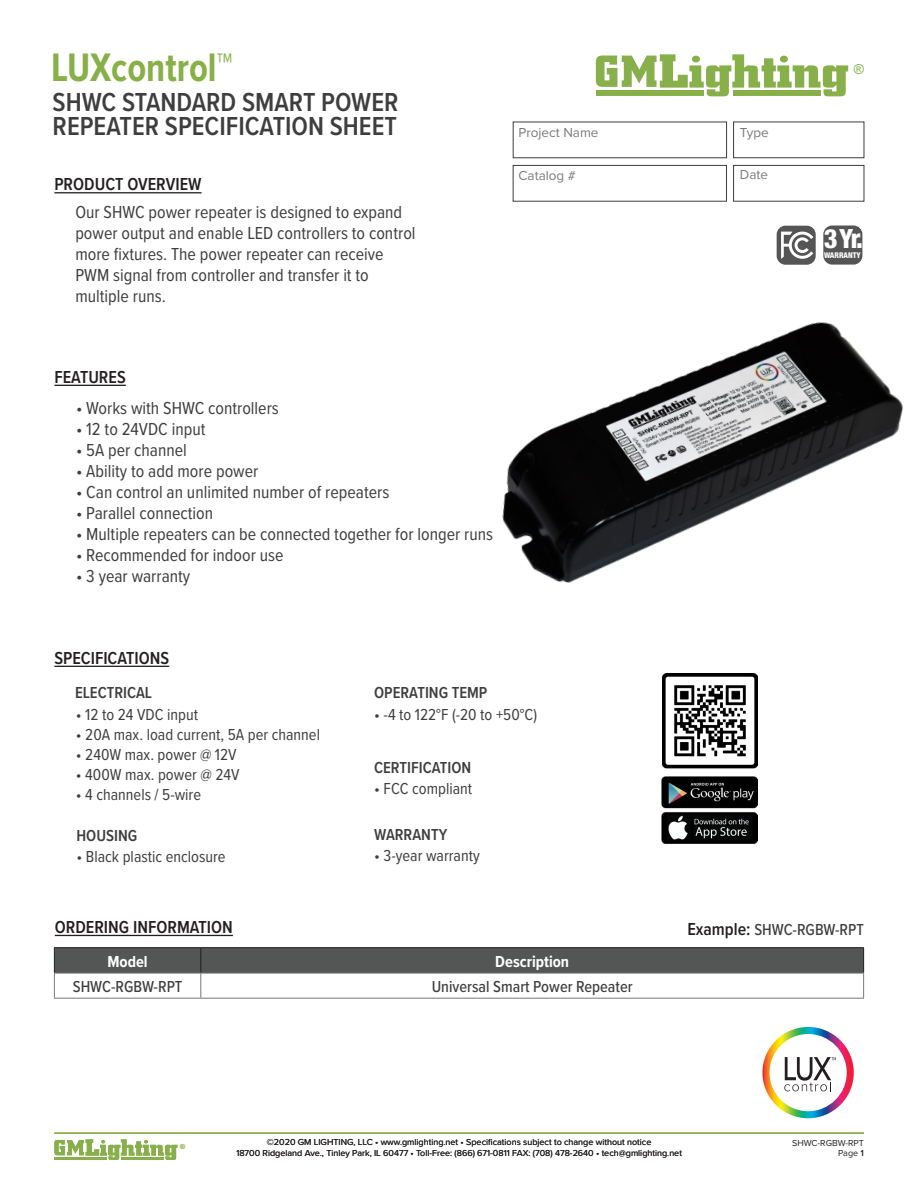
<style>
.page{position:relative;width:918px;height:1188px;background:#fff}
.page>*{position:absolute;margin:0;border:0;box-sizing:border-box;transform-origin:0 0}
.t1{font:700 41.25px "Proxima Nova Cond";color:#87b047;scale:.93 1}
.t2{font:600 27px/24px "Proxima Nova Cond";color:#3e3e3f}
.t3{font:800 condensed 26.55px "Helvetica Neue LT Std";color:#fff}
.t4{font:18px/21px "Proxima Nova Cond";color:#3e3e3f}
.t5{font:600 18px "Proxima Nova Cond";color:#231f20}
.t6{font:16.5px "Proxima Nova Cond";color:#3e3e3f}
.t7{font:500 16.5px "Proxima Nova Cond";color:#3e3e3f}
.t8{font:600 16.5px "Proxima Nova Cond";color:#3e3e3f}
.t9{font:700 16.5px "Proxima Nova Cond";color:#fff}
.t10{font:13.8px "Arial";color:#87b04a}
.t11{font:13.5px "Proxima Nova";color:#797a79}
.t12{font:9px/10.8px "Proxima Nova";color:#231f20;text-align:right}
.t13{font:800 condensed 7.95px "Helvetica Neue LT Std";color:#fff}
.t14{font:6.75px "Arial";color:#87b04a}
.s1{font-weight:600;font-size:18px;color:#231f20}
.s2{font-weight:600}
</style>
<div class="page">
<svg style="left:596px;top:54px;width:252px;height:42px"></svg>
<div style="left:596px;top:90px;width:108px;height:5px;background:#87b04a"></div>
<div style="left:733px;top:91px;width:88px;height:5px;background:#87b04a"></div>
<div style="left:733px;top:122px;width:131px;height:36px;border:1px solid #3e3e3f"></div>
<div style="left:513px;top:165px;width:214px;height:37px;border:1px solid #3e3e3f"></div>
<div style="left:733px;top:165px;width:131px;height:37px;border:1px solid #3e3e3f"></div>
<hr style="left:54px;top:385px;width:72px;height:1px;background:#231f20">
<hr style="left:54px;top:666px;width:115px;height:1px;background:#231f20">
<hr style="left:54px;top:192px;width:148px;height:1px;background:#231f20">
<hr style="left:54px;top:1132px;width:810px;height:2px;background:#87b047">
<svg style="left:54px;top:1139px;width:123px;height:21px"></svg>
<hr style="left:55px;top:1157px;width:52px;height:2px;background:#87b04a">
<hr style="left:121px;top:1157px;width:43px;height:3px;background:#87b04a">
<hr style="left:54px;top:947px;width:147px;height:1px;background:#231f20">
<hr style="left:201px;top:947px;width:663px;height:1px;background:#231f20">
<svg style="left:54px;top:948px;width:810px;height:50px"></svg>
<hr style="left:54px;top:998px;width:147px;height:1px;background:#777877">
<hr style="left:201px;top:998px;width:663px;height:1px;background:#777877">
<hr style="left:55px;top:935px;width:178px;height:1px;background:#231f20">
<div style="left:513px;top:122px;width:214px;height:36px;border:1px solid #3e3e3f"></div>
<div style="left:777px;top:226px;width:39px;height:39px;background:#545554;border-radius:9px"></div>
<svg style="left:781px;top:232px;width:32px;height:10px"></svg>
<img style="left:663px;top:717px;width:94px;height:44px">
<img style="left:662px;top:761px;width:96px;height:83px">
<svg style="left:762px;top:1027px;width:92px;height:91px"></svg>
<div style="left:823px;top:226px;width:39px;height:39px;background:#545554;border-radius:9px"></div>
<img style="left:502px;top:242px;width:402px;height:475px">
<h1 class="t1" style="left:51px;top:37px;width:197px">LUXcontrol™</h1>
<p class="t10" style="left:854px;top:60px;width:12px">®</p>
<h2 class="t2" style="left:53px;top:89px;width:347px">SHWC STANDARD SMART POWER<br>REPEATER SPECIFICATION SHEET</h2>
<p class="t11" style="left:518px;top:123px;width:82px">Project Name</p>
<p class="t11" style="left:740px;top:123px;width:30px">Type</p>
<p class="t11" style="left:518px;top:166px;width:59px">Catalog #</p>
<p class="t11" style="left:740px;top:164px;width:30px">Date</p>
<p class="t5" style="left:54px;top:171px;width:149px">PRODUCT OVERVIEW</p>
<p class="t4" style="left:75px;top:201px;width:342px">Our SHWC power repeater is designed to expand power output and enable LED controllers to control more fixtures. The power repeater can receive PWM signal from controller and transfer it to multiple runs.</p>
<p class="t3" style="left:824px;top:222px;width:41px">3 Yr.</p>
<p class="t13" style="left:824px;top:250px;width:38px">WARRANTY</p>
<p class="t5" style="left:54px;top:363px;width:73px">FEATURES</p>
<p class="t4" style="left:76px;top:397px;width:204px">• Works with SHWC controllers</p>
<p class="t4" style="left:76px;top:418px;width:131px">• 12 to 24VDC input</p>
<p class="t4" style="left:76px;top:439px;width:112px">• 5A per channel</p>
<p class="t4" style="left:76px;top:460px;width:184px">• Ability to add more power</p>
<p class="t4" style="left:76px;top:481px;width:315px">• Can control an unlimited number of repeaters</p>
<p class="t4" style="left:76px;top:502px;width:139px">• Parallel connection</p>
<p class="t4" style="left:76px;top:523px;width:419px">• Multiple repeaters can be connected together for longer runs</p>
<p class="t4" style="left:76px;top:544px;width:209px">• Recommended for indoor use</p>
<p class="t4" style="left:76px;top:565px;width:116px">• 3 year warranty</p>
<p class="t5" style="left:54px;top:644px;width:116px">SPECIFICATIONS</p>
<p class="t8" style="left:75px;top:681px;width:79px">ELECTRICAL</p>
<p class="t6" style="left:76px;top:703px;width:124px">• 12 to 24 VDC input</p>
<p class="t6" style="left:76px;top:723px;width:246px">• 20A max. load current, 5A per channel</p>
<p class="t6" style="left:76px;top:742px;width:162px">• 240W max. power @ 12V</p>
<p class="t6" style="left:76px;top:762px;width:165px">• 400W max. power @ 24V</p>
<p class="t6" style="left:76px;top:782px;width:127px">• 4 channels / 5-wire</p>
<p class="t8" style="left:77px;top:823px;width:62px">HOUSING</p>
<p class="t6" style="left:77px;top:844px;width:151px">• Black plastic enclosure</p>
<p class="t8" style="left:374px;top:681px;width:115px">OPERATING TEMP</p>
<p class="t6" style="left:374px;top:702px;width:164px">• -4 to 122°F (-20 to +50°C)</p>
<p class="t8" style="left:374px;top:755px;width:99px">CERTIFICATION</p>
<p class="t6" style="left:374px;top:776px;width:100px">• FCC compliant</p>
<p class="t8" style="left:374px;top:822px;width:75px">WARRANTY</p>
<p class="t6" style="left:374px;top:843px;width:107px">• 3-year warranty</p>
<p class="t5" style="left:55px;top:914px;width:180px">ORDERING INFORMATION</p>
<p class="t7" style="left:687px;top:917px;width:178px"><span class="s1">Example:</span> SHWC-RGBW-RPT</p>
<p class="t9" style="left:107px;top:949px;width:42px">Model</p>
<p class="t9" style="left:495px;top:949px;width:75px">Description</p>
<p class="t7" style="left:73px;top:975px;width:111px">SHWC-RGBW-RPT</p>
<p class="t7" style="left:432px;top:975px;width:203px">Universal Smart Power Repeater</p>
<p class="t14" style="left:180px;top:1142px;width:6px">®</p>
<p class="t12" style="left:267px;top:1137px;width:386px">©2020 GM LIGHTING, LLC • www.gmlighting.net • Specifications subject to change without notice</p>
<p class="t12" style="left:236px;top:1147px;width:447px">18700 Ridgeland Ave., Tinley Park, IL 60477 • Toll-Free: (866) 671-0811 FAX: (708) 478-2640 • tech@gmlighting.net</p>
<p class="t12" style="left:792px;top:1137px;width:73px">SHWC-RGBW-RPT<br>Page <span class="s2">1</span></p>
</div>
